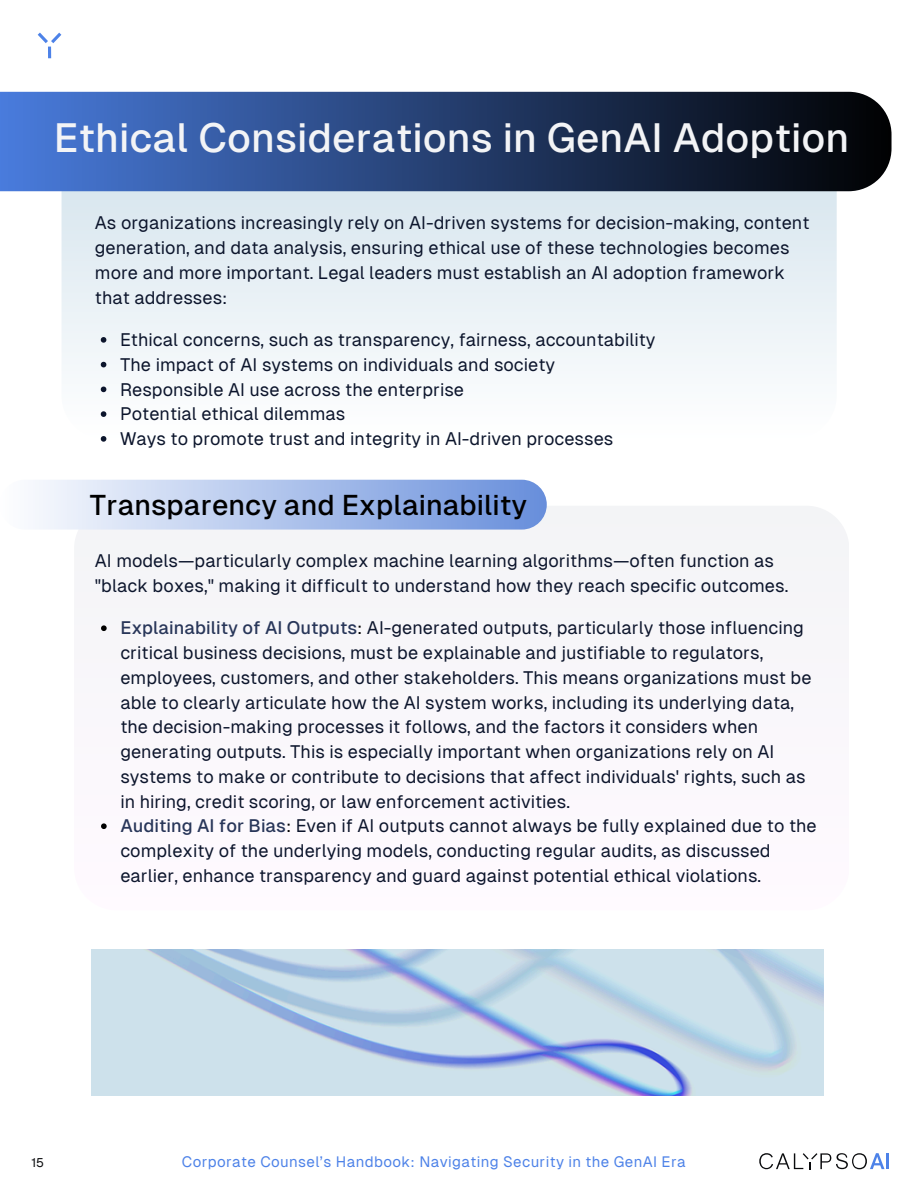
<style>
.page{position:relative;width:918px;height:1188px;background:#fff}
.page>*{position:absolute;margin:0;border:0;box-sizing:border-box;transform-origin:0 0}
.t1{font:500 40.5px "Geist";color:#f3f4f6}
.t2{font:500 28.35px "Geist";color:#000}
.t3{font:18px/24.8px "Geist";color:#0c152c}
.t4{font:15px "Geist";letter-spacing:.025em;color:#4d82e8}
.t5{font:12.6px "Geist";color:#0a0b0d}
.s1{font-weight:500;color:#283659}
.s2{color:#000}
</style>
<div class="page">
<svg style="left:38px;top:33px;width:23px;height:25px"></svg>
<svg style="left:62px;top:191px;width:774px;height:247px;fill:#ecf3f7"></svg>
<div style="left:75px;top:506px;width:774px;height:324px;background:#f8f6fa"></div>
<svg style="left:0;top:92px;width:892px;height:99px;background:#274071"></svg>
<div style="left:0;top:480px;width:547px;height:50px;background:linear-gradient(to right,#fefeff,#678edb);border-radius:25px"></div>
<svg style="left:759px;top:1153px;width:126px;height:16px"></svg>
<hr style="left:886px;top:1153px;width:3px;height:16px;background:#4d82e8">
<img style="left:92px;top:950px;width:731px;height:146px">
<svg style="left:101px;top:337px;width:5px;height:6px"></svg>
<svg style="left:101px;top:362px;width:5px;height:5px"></svg>
<svg style="left:101px;top:387px;width:5px;height:5px"></svg>
<svg style="left:101px;top:411px;width:5px;height:6px"></svg>
<svg style="left:101px;top:436px;width:5px;height:6px"></svg>
<svg style="left:101px;top:625px;width:6px;height:6px"></svg>
<svg style="left:101px;top:823px;width:6px;height:6px"></svg>
<p class="t1" style="left:54px;top:115px;width:797px">Ethical Considerations in GenAI Adoption</p>
<h1 class="t3" style="left:95px;top:211px;width:716px">As organizations increasingly rely on AI-driven systems for decision-making, content generation, and data analysis, ensuring ethical use of these technologies becomes more and more important. Legal leaders must establish an AI adoption framework that addresses:</h1>
<h3 class="t3" style="left:120px;top:327px;width:537px">Ethical concerns, such as transparency, fairness, accountability</h3>
<p class="t3" style="left:120px;top:352px;width:437px">The impact of AI systems on individuals and society</p>
<p class="t3" style="left:120px;top:377px;width:346px">Responsible AI use across the enterprise</p>
<p class="t3" style="left:120px;top:402px;width:227px">Potential ethical dilemmas</p>
<p class="t3" style="left:120px;top:426px;width:495px">Ways to promote trust and integrity in AI-driven processes</p>
<p class="t2" style="left:90px;top:489px;width:439px">Transparency and Explainability</p>
<p class="t3" style="left:95px;top:548px;width:695px">AI models—particularly complex machine learning algorithms—often function as "black boxes," making it difficult to understand how they reach specific outcomes.</p>
<h2 class="t3" style="left:120px;top:616px;width:693px"><span class="s1">Explainability of AI Outputs</span><span class="s2">:</span> AI-generated outputs, particularly those influencing critical business decisions, must be explainable and justifiable to regulators, employees, customers, and other stakeholders. This means organizations must be able to clearly articulate how the AI system works, including its underlying data, the decision-making processes it follows, and the factors it considers when generating outputs. This is especially important when organizations rely on AI systems to make or contribute to decisions that affect individuals' rights, such as in hiring, credit scoring, or law enforcement activities.</h2>
<h3 class="t3" style="left:120px;top:814px;width:698px"><span class="s1">Auditing AI for Bias</span><span class="s2">:</span> Even if AI outputs cannot always be fully explained due to the complexity of the underlying models, conducting regular audits, as discussed earlier, enhance transparency and guard against potential ethical violations.</h3>
<p class="t5" style="left:31px;top:1155px;width:14px">15</p>
<p class="t4" style="left:182px;top:1153px;width:505px">Corporate Counsel’s Handbook: Navigating Security in the GenAI Era</p>
</div>
